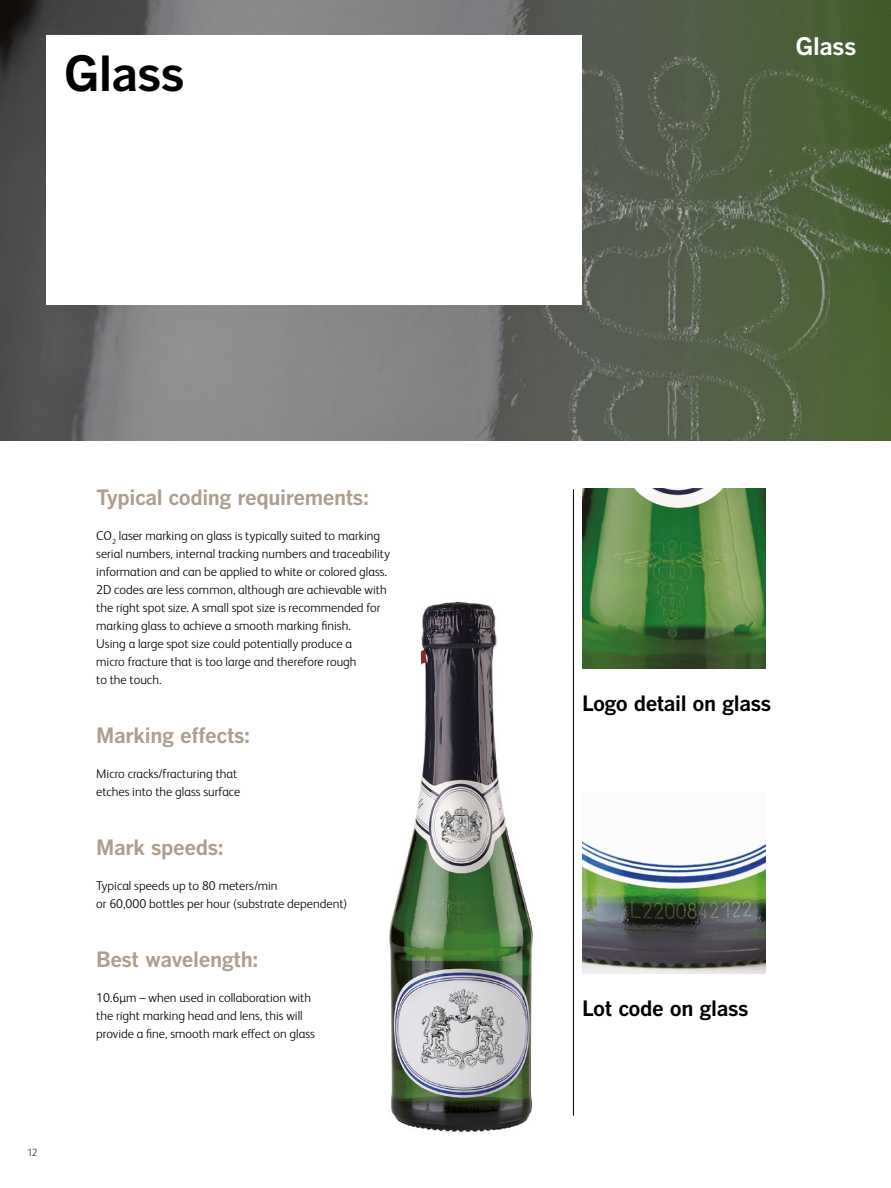
<style>
.page{position:relative;width:891px;height:1188px;background:#fff}
.page>*{position:absolute;margin:0;border:0;box-sizing:border-box;transform-origin:0 0}
.t1{font:700 48px "Benton Gothic";letter-spacing:-.015em;color:#000001}
.t2{font:700 24px "Benton Gothic";letter-spacing:-.01em;color:#fff}
.t3{font:700 21px "Benton Gothic";letter-spacing:-.02em;color:#ad9e8e}
.t4{font:700 21px "Benton Gothic";letter-spacing:-.02em;color:#000001}
.t5{font:300 12.75px/18px "FS Albert Pro";color:#000001}
.t6{font:300 10.5px "FS Albert Pro";color:#393a38}
</style>
<div class="page">
<img style="left:389px;top:601px;width:144px;height:531px">
<img style="left:582px;top:841px;width:184px;height:133px">
<img style="left:582px;top:488px;width:184px;height:181px">
<hr style="left:573px;top:489px;width:1px;height:627px;background:#000001">
<img style="left:0;top:0;width:891px;height:441px">
<div style="left:46px;top:36px;width:536px;height:269px;background:#fff"></div>
<h1 class="t1" style="left:64px;top:45px;width:123px">Glass</h1>
<h2 class="t2" style="left:795px;top:32px;width:63px">Glass</h2>
<p class="t6" style="left:27px;top:1145px;width:12px">12</p>
<h3 class="t3" style="left:96px;top:485px;width:274px">Typical coding requirements:</h3>
<p class="t5" style="left:96px;top:525px;width:295px">CO<sub>2</sub> laser marking on glass is typically suited to marking serial numbers, internal tracking numbers and traceability information and can be applied to white or colored glass.<br>2D codes are less common, although are achievable with the right spot size. A small spot size is recommended for marking glass to achieve a smooth marking finish.<br>Using a large spot size could potentially produce a<br>micro fracture that is too large and therefore rough<br>to the touch.</p>
<h3 class="t3" style="left:96px;top:723px;width:155px">Marking effects:</h3>
<p class="t5" style="left:96px;top:764px;width:146px">Micro cracks/fracturing that etches into the glass surface</p>
<h3 class="t3" style="left:96px;top:835px;width:129px">Mark speeds:</h3>
<p class="t5" style="left:96px;top:876px;width:253px">Typical speeds up to 80 meters/min<br>or 60,000 bottles per hour (substrate dependent)</p>
<h3 class="t4" style="left:582px;top:691px;width:191px">Logo detail on glass</h3>
<h3 class="t3" style="left:96px;top:947px;width:164px">Best wavelength:</h3>
<p class="t5" style="left:96px;top:988px;width:220px">10.6µm – when used in collaboration with the right marking head and lens, this will provide a fine, smooth mark effect on glass</p>
<h3 class="t4" style="left:582px;top:996px;width:168px">Lot code on glass</h3>
</div>
